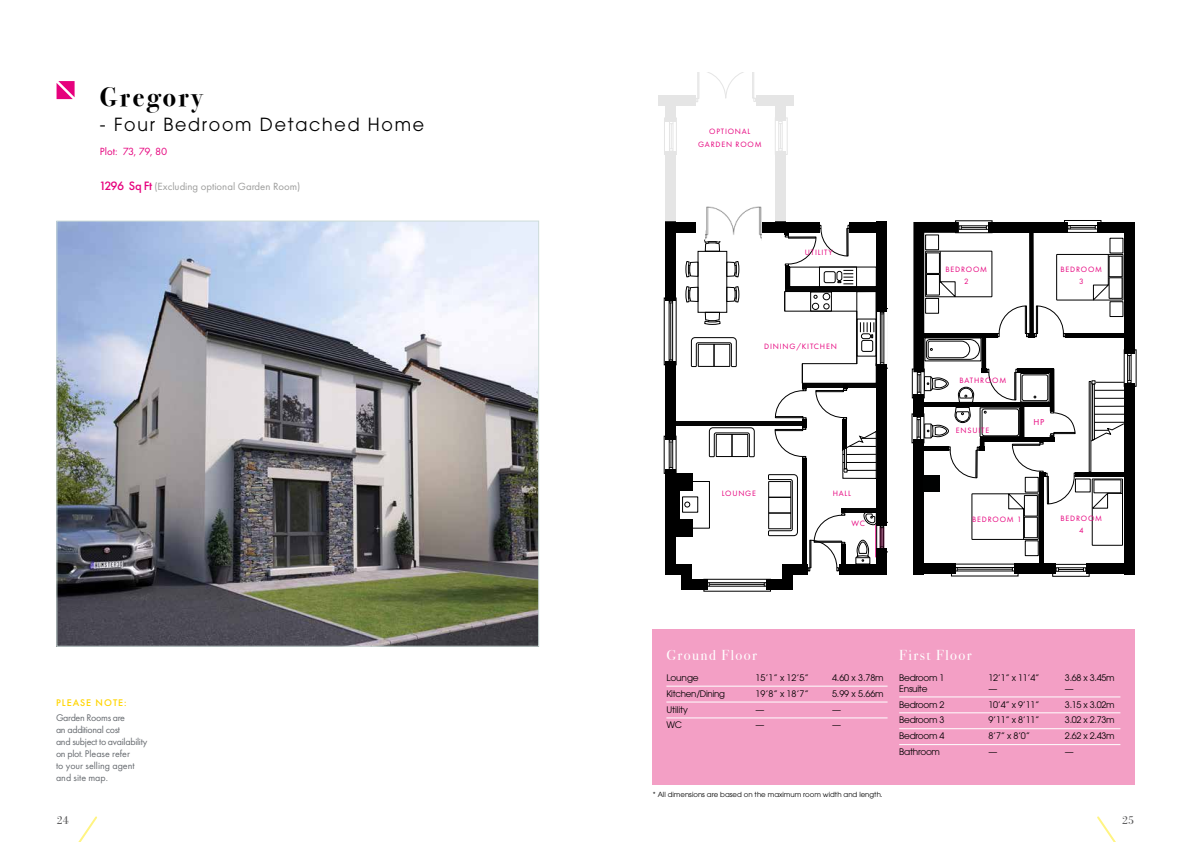
<style>
.page{position:relative;width:1191px;height:842px;background:#fff}
.page>*{position:absolute;margin:0;border:0;box-sizing:border-box;transform-origin:0 0}
.t1{font:700 27px "Bodoni Svty Two ITCTT";letter-spacing:.1em;color:#000}
.t2{font:18px "ITC Avant Garde Pro";letter-spacing:.1em;color:#000}
.t3{font:14.4px "Bodoni Svty Two ITCTT";letter-spacing:.1em;color:#fff}
.t4{font:12px "Bodoni URW";color:#5b5b5c}
.t5{font:10.8px "Futura PT";color:#9d9d9c}
.t6{font:10.8px "Futura PT";color:#e6007d}
.t7{font:10px/12px "Futura PT";letter-spacing:-.03em;color:#676b70}
.t8{font:500 10px "Futura PT";letter-spacing:.1em;color:#ffd500}
.t9{font:9px "ITC Avant Garde Pro";letter-spacing:-.03em;color:#000}
.t10{font:9px "ITC Avant Garde Pro";letter-spacing:-.01em;color:#000}
.t11{font:9px "Futura PT";color:#e6007d}
.t12{font:8px/12px "Futura PT";letter-spacing:.1em;color:#e6007d;text-align:center}
.t13{font:7px "ITC Avant Garde Pro";color:#000}
.s1{font-weight:500;font-size:12.6px;color:#e6007d}
</style>
<div class="page">
<svg style="left:1097px;top:816px;width:19px;height:26px"></svg>
<svg style="left:78px;top:816px;width:19px;height:26px"></svg>
<div style="left:652px;top:629px;width:482px;height:156px;background:#f39fc5"></div>
<img style="left:59px;top:223px;width:478px;height:421px">
<hr style="left:666px;top:686px;width:221px;height:1px;background:#fff">
<hr style="left:666px;top:702px;width:221px;height:1px;background:#fff">
<hr style="left:666px;top:718px;width:221px;height:1px;background:#fff">
<hr style="left:899px;top:697px;width:221px;height:1px;background:#fff">
<hr style="left:899px;top:713px;width:221px;height:1px;background:#fff">
<hr style="left:899px;top:728px;width:221px;height:1px;background:#fff">
<hr style="left:899px;top:744px;width:221px;height:1px;background:#fff">
<svg style="left:1131px;top:353px;width:3px;height:30px"></svg>
<div style="left:1064px;top:220px;width:37px;height:13px;border:1px solid #000"></div>
<svg style="left:1056px;top:567px;width:29px;height:5px"></svg>
<div style="left:1052px;top:564px;width:37px;height:12px;border:1px solid #000"></div>
<svg style="left:1058px;top:568px;width:26px;height:3px"></svg>
<div style="left:912px;top:369px;width:12px;height:29px;border:1px solid #000"></div>
<svg style="left:955px;top:566px;width:59px;height:8px"></svg>
<div style="left:954px;top:567px;width:60px;height:4px;border:1px solid #000"></div>
<hr style="left:957px;top:569px;width:55px;height:1px;background:#000">
<div style="left:1025px;top:541px;width:13px;height:15px;border:1px solid #000"></div>
<div style="left:1092px;top:479px;width:30px;height:66px;border:1px solid #000"></div>
<div style="left:1097px;top:222px;width:37px;height:11px;background:#000"></div>
<div style="left:1124px;top:224px;width:10px;height:129px;background:#000"></div>
<div style="left:1124px;top:383px;width:10px;height:191px;background:#000"></div>
<div style="left:913px;top:439px;width:11px;height:135px;background:#000"></div>
<div style="left:920px;top:563px;width:35px;height:11px;background:#000"></div>
<div style="left:1014px;top:563px;width:42px;height:11px;background:#000"></div>
<div style="left:1085px;top:563px;width:42px;height:11px;background:#000"></div>
<div style="left:1039px;top:474px;width:5px;height:93px;background:#000"></div>
<svg style="left:913px;top:222px;width:218px;height:318px"></svg>
<img style="left:924px;top:476px;width:15px;height:15px">
<svg style="left:707px;top:581px;width:59px;height:8px"></svg>
<div style="left:703px;top:579px;width:67px;height:12px;border:1px solid #000"></div>
<div style="left:707px;top:582px;width:59px;height:4px;border:1px solid #000"></div>
<hr style="left:709px;top:584px;width:55px;height:1px;background:#000">
<svg style="left:666px;top:440px;width:8px;height:30px"></svg>
<div style="left:669px;top:440px;width:4px;height:30px;border:1px solid #000"></div>
<svg style="left:669px;top:442px;width:4px;height:26px"></svg>
<svg style="left:709px;top:427px;width:45px;height:30px"></svg>
<div style="left:732px;top:434px;width:16px;height:23px;border:1px solid #000"></div>
<div style="left:716px;top:434px;width:16px;height:23px;border:1px solid #000"></div>
<svg style="left:768px;top:474px;width:29px;height:62px"></svg>
<div style="left:768px;top:497px;width:23px;height:16px;border:1px solid #000"></div>
<div style="left:768px;top:513px;width:23px;height:16px;border:1px solid #000"></div>
<div style="left:768px;top:481px;width:23px;height:16px;border:1px solid #000"></div>
<svg style="left:855px;top:513px;width:30px;height:51px"></svg>
<div style="left:682px;top:497px;width:16px;height:15px;border:1px solid #000"></div>
<svg style="left:684px;top:502px;width:6px;height:5px"></svg>
<div style="left:672px;top:473px;width:21px;height:17px;background:#000"></div>
<div style="left:672px;top:520px;width:21px;height:17px;background:#000"></div>
<div style="left:668px;top:486px;width:11px;height:35px;background:#000"></div>
<div style="left:842px;top:419px;width:5px;height:31px;background:#000"></div>
<div style="left:876px;top:548px;width:11px;height:27px;background:#000"></div>
<div style="left:838px;top:564px;width:42px;height:11px;background:#000"></div>
<div style="left:876px;top:365px;width:11px;height:161px;background:#000"></div>
<div style="left:782px;top:564px;width:26px;height:11px;background:#000"></div>
<div style="left:766px;top:579px;width:27px;height:11px;background:#000"></div>
<div style="left:680px;top:579px;width:27px;height:11px;background:#000"></div>
<div style="left:665px;top:564px;width:26px;height:11px;background:#000"></div>
<div style="left:680px;top:565px;width:11px;height:20px;background:#000"></div>
<div style="left:782px;top:568px;width:11px;height:20px;background:#000"></div>
<div style="left:665px;top:470px;width:11px;height:99px;background:#000"></div>
<div style="left:665px;top:361px;width:11px;height:79px;background:#000"></div>
<div style="left:670px;top:421px;width:135px;height:5px;background:#000"></div>
<div style="left:802px;top:419px;width:5px;height:8px;background:#000"></div>
<hr style="left:802px;top:458px;width:4px;height:109px;background:#000">
<div style="left:841px;top:508px;width:42px;height:5px;background:#000"></div>
<svg style="left:842px;top:431px;width:34px;height:48px"></svg>
<svg style="left:775px;top:428px;width:31px;height:30px"></svg>
<svg style="left:808px;top:513px;width:38px;height:58px"></svg>
<svg style="left:658px;top:72px;width:229px;height:347px"></svg>
<img style="left:705px;top:192px;width:56px;height:48px">
<svg style="left:57px;top:81px;width:18px;height:18px"></svg>
<h1 class="t1" style="left:100px;top:75px;width:104px">Gregory</h1>
<h2 class="t2" style="left:100px;top:113px;width:326px">- Four Bedroom Detached Home</h2>
<p class="t6" style="left:100px;top:145px;width:69px">Plot: 73, 79, 80</p>
<p class="t5" style="left:99px;top:180px;width:202px"><span class="s1">1296 Sq Ft</span> (Excluding optional Garden Room)</p>
<p class="t8" style="left:56px;top:697px;width:72px">PLEASE NOTE:</p>
<p class="t7" style="left:56px;top:712px;width:93px">Garden Rooms are<br>an additional cost<br>and subject to availability on plot. Please refer<br>to your selling agent and site map.</p>
<p class="t12" style="left:698px;top:124px;width:65px;line-height:13px">OPTIONAL<br>GARDEN ROOM</p>
<p class="t12" style="left:805px;top:246px;width:29px">UTILITY</p>
<p class="t12" style="left:764px;top:340px;width:74px">DINING/KITCHEN</p>
<p class="t12" style="left:722px;top:487px;width:36px">LOUNGE</p>
<p class="t12" style="left:832px;top:487px;width:20px">HALL</p>
<p class="t12" style="left:851px;top:518px;width:15px">WC</p>
<p class="t12" style="left:945px;top:263px;width:43px">BEDROOM<br>2</p>
<p class="t12" style="left:1060px;top:263px;width:43px">BEDROOM<br>3</p>
<p class="t12" style="left:959px;top:374px;width:48px">BATHROOM</p>
<p class="t12" style="left:956px;top:424px;width:35px">ENSUITE</p>
<p class="t11" style="left:1033px;top:417px;width:12px">HP</p>
<p class="t12" style="left:972px;top:513px;width:51px">BEDROOM 1</p>
<p class="t12" style="left:1060px;top:512px;width:43px">BEDROOM<br>4</p>
<h3 class="t3" style="left:666px;top:643px;width:92px">Ground Floor</h3>
<p class="t9" style="left:666px;top:672px;width:34px">Lounge</p>
<p class="t9" style="left:755px;top:672px;width:55px">15’1” x 12’5”</p>
<p class="t9" style="left:832px;top:672px;width:53px">4.60 x 3.78m</p>
<p class="t9" style="left:666px;top:688px;width:60px">Kitchen/Dining</p>
<p class="t9" style="left:755px;top:688px;width:55px">19’8” x 18’7”</p>
<p class="t9" style="left:832px;top:688px;width:53px">5.99 x 5.66m</p>
<p class="t10" style="left:666px;top:704px;width:23px">Utility</p>
<p class="t9" style="left:755px;top:704px;width:10px">—</p>
<p class="t9" style="left:832px;top:704px;width:10px">—</p>
<p class="t9" style="left:666px;top:720px;width:17px">WC</p>
<p class="t9" style="left:755px;top:720px;width:10px">—</p>
<p class="t9" style="left:832px;top:720px;width:10px">—</p>
<p class="t13" style="left:653px;top:790px;width:231px">* All dimensions are based on the maximum room width and length.</p>
<h3 class="t3" style="left:899px;top:643px;width:74px">First Floor</h3>
<p class="t9" style="left:899px;top:672px;width:47px">Bedroom 1</p>
<p class="t9" style="left:988px;top:672px;width:52px">12’1” x 11’4”</p>
<p class="t9" style="left:1065px;top:672px;width:51px">3.68 x 3.45m</p>
<p class="t9" style="left:899px;top:683px;width:30px">Ensuite</p>
<p class="t9" style="left:988px;top:683px;width:10px">—</p>
<p class="t9" style="left:1065px;top:683px;width:10px">—</p>
<p class="t9" style="left:899px;top:699px;width:47px">Bedroom 2</p>
<p class="t9" style="left:988px;top:699px;width:52px">10’4” x 9’11”</p>
<p class="t9" style="left:1065px;top:699px;width:51px">3.15 x 3.02m</p>
<p class="t9" style="left:899px;top:714px;width:47px">Bedroom 3</p>
<p class="t9" style="left:988px;top:714px;width:52px">9’11” x 8’11”</p>
<p class="t9" style="left:1065px;top:714px;width:51px">3.02 x 2.73m</p>
<p class="t9" style="left:899px;top:730px;width:47px">Bedroom 4</p>
<p class="t9" style="left:988px;top:730px;width:43px">8’7” x 8’0”</p>
<p class="t9" style="left:1065px;top:730px;width:51px">2.62 x 2.43m</p>
<p class="t9" style="left:899px;top:746px;width:42px">Bathroom</p>
<p class="t9" style="left:988px;top:746px;width:10px">—</p>
<p class="t9" style="left:1065px;top:746px;width:10px">—</p>
<h3 class="t4" style="left:57px;top:813px;width:13px">24</h3>
<h3 class="t4" style="left:1122px;top:813px;width:13px">25</h3>
</div>
